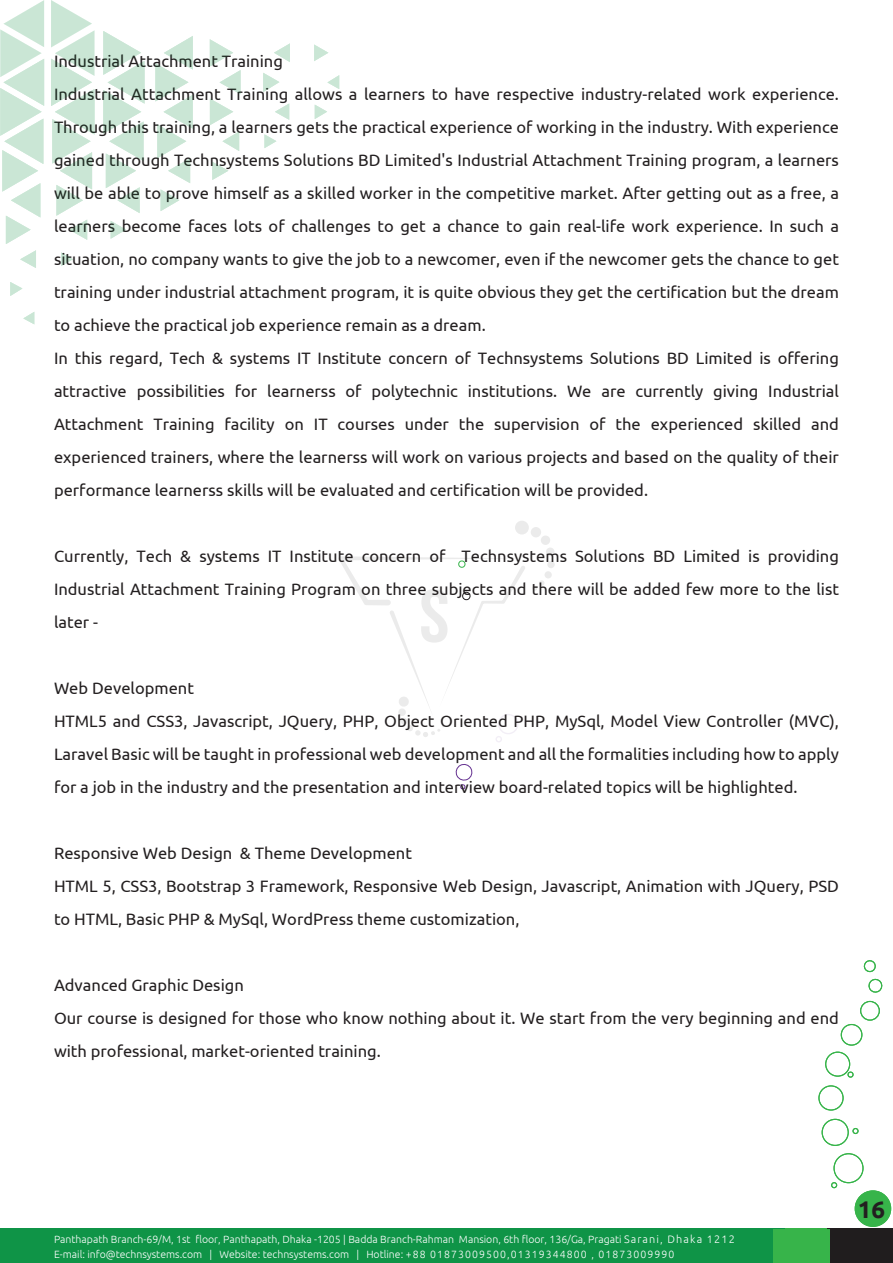
<style>
.page{position:relative;width:893px;height:1263px;background:#fff}
.page>*{position:absolute;margin:0;border:0;box-sizing:border-box;transform-origin:0 0}
.t1{font:700 24.15px "Ubuntu";color:#231f20}
.t2{font:16.5px/33px "Ubuntu";color:#231f20}
.t3{font:300 10.5px/15px "Ubuntu";color:#fff}
.s1{font-size:10.8px}
</style>
<div class="page">
<div style="left:826px;top:1228px;width:67px;height:35px;background:#201d1e"></div>
<div style="left:0;top:1228px;width:785px;height:35px;background:#0f9447"></div>
<svg style="left:455px;top:764px;width:18px;height:25px"></svg>
<div style="left:855px;top:1190px;width:36px;height:37px;border:1px solid #37b44a;border-radius:50%"></div>
<div style="left:833px;top:1153px;width:30px;height:30px;border:1px solid #37b44a;border-radius:50%"></div>
<svg style="left:831px;top:1182px;width:6px;height:6px"></svg>
<div style="left:852px;top:1128px;width:7px;height:6px;border:1px solid #37b44a;border-radius:50%"></div>
<div style="left:847px;top:1071px;width:7px;height:7px;border:1px solid #37b44a;border-radius:50%"></div>
<div style="left:822px;top:1119px;width:27px;height:27px;border:1px solid #37b44a;border-radius:50%"></div>
<div style="left:818px;top:1085px;width:26px;height:25px;border:1px solid #37b44a;border-radius:50%"></div>
<div style="left:825px;top:1051px;width:25px;height:26px;border:1px solid #37b44a;border-radius:50%"></div>
<div style="left:841px;top:1024px;width:21px;height:22px;border:1px solid #37b44a;border-radius:50%"></div>
<div style="left:860px;top:1001px;width:20px;height:20px;border:1px solid #37b44a;border-radius:50%"></div>
<svg style="left:864px;top:960px;width:19px;height:33px"></svg>
<div style="left:855px;top:1191px;width:36px;height:35px;background:#37b44a;border-radius:50%"></div>
<div style="left:0;top:1230px;width:830px;height:33px;background:#37b44a"></div>
<div style="left:0;top:1230px;width:772px;height:33px;background:#0f9447"></div>
<div style="left:515px;top:521px;width:14px;height:13px;background:#ebebeb;border-radius:50%"></div>
<div style="left:531px;top:527px;width:10px;height:10px;background:#ebebeb;border-radius:50%"></div>
<div style="left:541px;top:535px;width:9px;height:10px;background:#ebebeb;border-radius:50%"></div>
<div style="left:546px;top:547px;width:9px;height:9px;background:#ebebeb;border-radius:50%"></div>
<div style="left:547px;top:561px;width:8px;height:7px;background:#ebebeb;border-radius:50%"></div>
<div style="left:544px;top:571px;width:8px;height:7px;background:#ebebeb;border-radius:50%"></div>
<svg style="left:532px;top:580px;width:12px;height:11px"></svg>
<svg style="left:339px;top:556px;width:186px;height:181px"></svg>
<div style="left:498px;top:714px;width:20px;height:20px;border:1px solid #643090;border-radius:50%"></div>
<div style="left:495px;top:736px;width:7px;height:6px;border:1px solid #643090;border-radius:50%"></div>
<svg style="left:0;top:0;width:44px;height:244px"></svg>
<svg style="left:103px;top:31px;width:42px;height:182px"></svg>
<svg style="left:210px;top:39px;width:31px;height:86px"></svg>
<svg style="left:155px;top:36px;width:38px;height:147px"></svg>
<svg style="left:161px;top:189px;width:18px;height:22px"></svg>
<svg style="left:51px;top:0;width:44px;height:240px"></svg>
<svg style="left:222px;top:131px;width:17px;height:20px"></svg>
<svg style="left:274px;top:43px;width:16px;height:19px"></svg>
<svg style="left:263px;top:73px;width:16px;height:19px"></svg>
<svg style="left:212px;top:162px;width:16px;height:18px"></svg>
<svg style="left:20px;top:250px;width:16px;height:18px"></svg>
<svg style="left:111px;top:221px;width:15px;height:18px"></svg>
<svg style="left:275px;top:103px;width:14px;height:17px"></svg>
<svg style="left:314px;top:45px;width:14px;height:16px"></svg>
<svg style="left:315px;top:105px;width:12px;height:14px"></svg>
<svg style="left:10px;top:282px;width:12px;height:14px"></svg>
<svg style="left:327px;top:75px;width:12px;height:14px"></svg>
<svg style="left:264px;top:134px;width:12px;height:14px"></svg>
<svg style="left:61px;top:252px;width:12px;height:14px"></svg>
<svg style="left:23px;top:312px;width:11px;height:12px"></svg>
<p class="t2" style="left:54px;top:44px;width:786px">Industrial Attachment Training<br>Industrial Attachment Training allows a learners to have respective industry-related work experience.<br>Through this training, a learners gets the practical experience of working in the industry. With experience gained through Technsystems Solutions BD Limited's Industrial Attachment Training program, a learners will be able to prove himself as a skilled worker in the competitive market. After getting out as a free, a learners become faces lots of challenges to get a chance to gain real-life work experience. In such a situation, no company wants to give the job to a newcomer, even if the newcomer gets the chance to get training under industrial attachment program, it is quite obvious they get the certification but the dream to achieve the practical job experience remain as a dream.<br>In this regard, Tech &amp; systems IT Institute concern of Technsystems Solutions BD Limited is offering attractive possibilities for learnerss of polytechnic institutions. We are currently giving Industrial Attachment Training facility on IT courses under the supervision of the experienced skilled and experienced trainers, where the learnerss will work on various projects and based on the quality of their performance learnerss skills will be evaluated and certification will be provided.</p>
<p class="t2" style="left:54px;top:539px;width:786px;text-align:justify">Currently, Tech &amp; systems IT Institute concern of Technsystems Solutions BD Limited is providing Industrial Attachment Training Program on three subjects and there will be added few more to the list later -</p>
<p class="t2" style="left:54px;top:671px;width:786px">Web Development<br>HTML5 and CSS3, Javascript, JQuery, PHP, Object Oriented PHP, MySql, Model View Controller (MVC), Laravel Basic will be taught in professional web development and all the formalities including how to apply for a job in the industry and the presentation and interview board-related topics will be highlighted.</p>
<p class="t2" style="left:54px;top:836px;width:786px">Responsive Web Design &amp; Theme Development<br>HTML 5, CSS3, Bootstrap 3 Framework, Responsive Web Design, Javascript, Animation with JQuery, PSD to HTML, Basic PHP &amp; MySql, WordPress theme customization,</p>
<p class="t2" style="left:54px;top:968px;width:786px">Advanced Graphic Design<br>Our course is designed for those who know nothing about it. We start from the very beginning and end with professional, market-oriented training.</p>
<p class="t3" style="left:54px;top:1231px;width:682px">Panthapath Branch-69/M, 1st floor, Panthapath, Dhaka -1205 | Badda Branch-Rahman Mansion, 6th floor, 136/Ga, Pragati <span class="s1">Sarani, Dhaka 1212<br></span>E-mail: info@technsystems.com | Website: technsystems.com | Hotline: +88 01873009500,01319344800 , 01873009990</p>
<h1 class="t1" style="left:858px;top:1195px;width:29px">16</h1>
</div>
